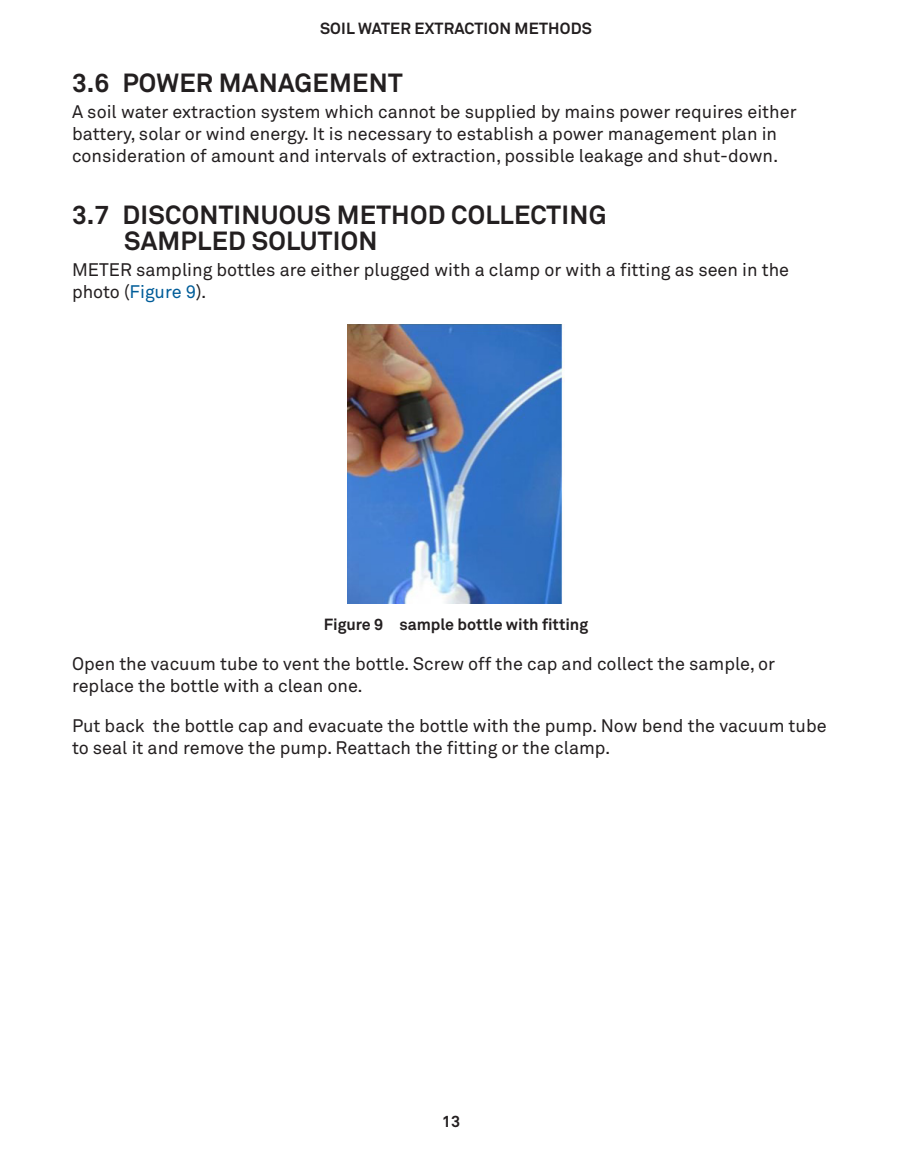
<style>
.page{position:relative;width:900px;height:1152px;background:#fff}
.page>*{position:absolute;margin:0;border:0;box-sizing:border-box;transform-origin:0 0}
.t1{font:700 26px/26px "Akkurat Pro";letter-spacing:.01em;color:#231f20}
.BodyTxtFirst{font:18px/22px "Akkurat Pro";color:#231f20}
.BodyTxt{font:18px/22px "Akkurat Pro";color:#231f20}
.t2{font:700 16px "Akkurat Pro";color:#231f20}
.s1{color:#005d99}
</style>
<div class="page">
<img style="left:347px;top:324px;width:217px;height:280px">
<p class="t2" style="left:320px;top:18px;width:273px">SOIL WATER EXTRACTION METHODS</p>
<p class="t1" style="left:72px;top:70px;width:332px">3.6 POWER MANAGEMENT</p>
<p class="BodyTxtFirst" style="left:72px;top:101px;width:726px">A soil water extraction system which cannot be supplied by mains power requires either battery, solar or wind energy. It is necessary to establish a power management plan in consideration of amount and intervals of extraction, possible leakage and shut-down.</p>
<p class="t1" style="left:124px;top:202px;width:484px;text-indent:-52px">3.7 DISCONTINUOUS METHOD COLLECTING<br>SAMPLED SOLUTION</p>
<p class="BodyTxtFirst" style="left:72px;top:259px;width:719px">METER sampling bottles are either plugged with a clamp or with a fitting as seen in the photo (<span class="s1">Figure 9</span>).</p>
<p class="t2" style="left:324px;top:615px;width:266px">Figure 9 sample bottle with fitting</p>
<p class="BodyTxt" style="left:72px;top:653px;width:705px">Open the vacuum tube to vent the bottle. Screw off the cap and collect the sample, or replace the bottle with a clean one.</p>
<p class="BodyTxt" style="left:72px;top:715px;width:756px">Put back the bottle cap and evacuate the bottle with the pump. Now bend the vacuum tube to seal it and remove the pump. Reattach the fitting or the clamp.</p>
<p class="t2" style="left:442px;top:1111px;width:20px">13</p>
</div>
